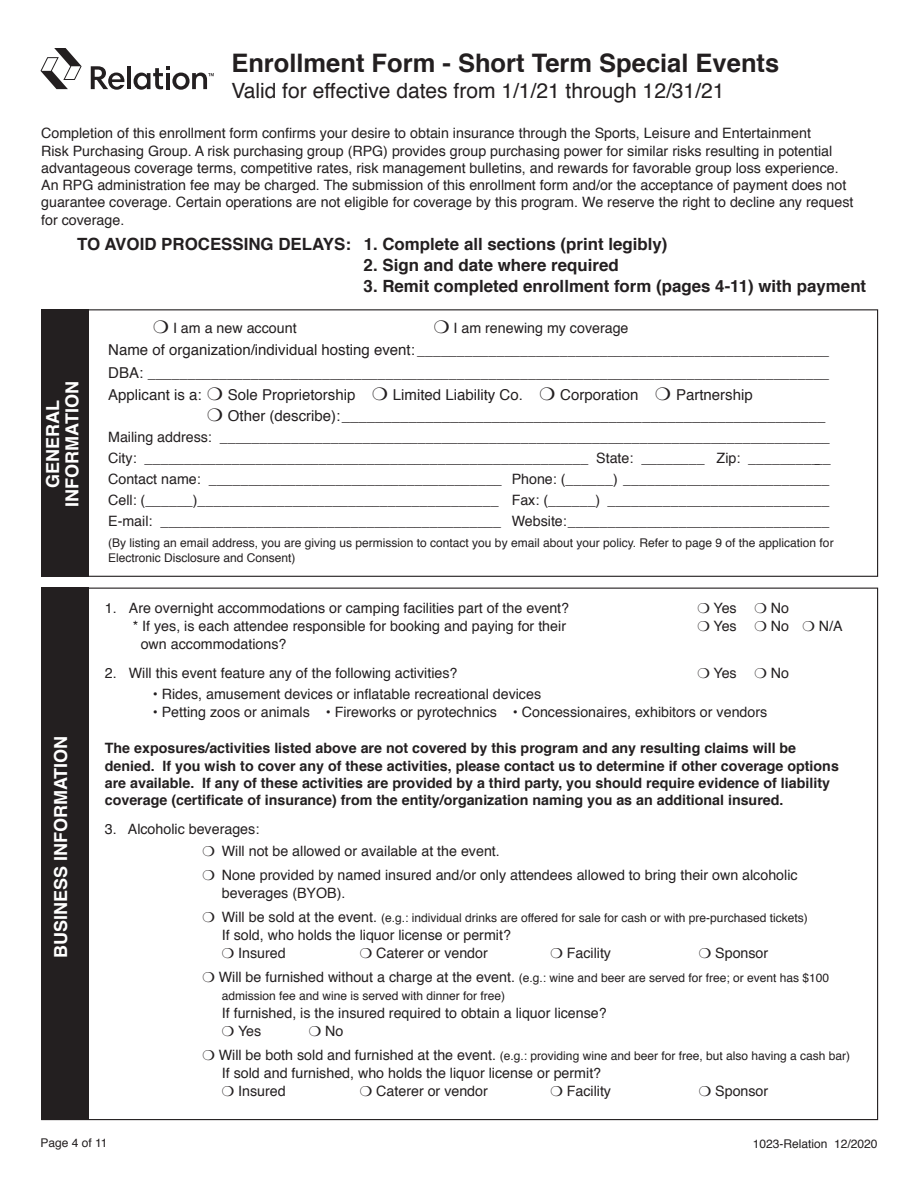
<style>
.page{position:relative;width:918px;height:1188px;background:#fff}
.page>*{position:absolute;margin:0;border:0;box-sizing:border-box;transform-origin:0 0}
.t1{font:700 25.5px "Helvetica";color:#231f20}
.t2{font:21px "Helvetica";color:#231f20}
.t3{font:700 18px/19.5px "Helvetica";color:#fff;text-align:center}
.t4{font:700 16.8px "Helvetica";color:#231f20}
.t5{font:15px/21px "Helvetica";color:#231f20}
.t6{font:14.25px/17.2px "Helvetica";color:#231f20}
.t7{font:700 14.25px/17.5px "Helvetica";color:#231f20}
.t8{font:12px/18px "Helvetica";color:#231f20}
.s1{font-size:15px}
.s2{font-size:14.25px}
</style>
<div class="page">
<svg style="left:91px;top:66px;width:33px;height:24px"></svg>
<hr style="left:127px;top:66px;width:4px;height:23px;background:#231f20">
<svg style="left:134px;top:66px;width:80px;height:24px"></svg>
<svg style="left:40px;top:48px;width:42px;height:41px"></svg>
<div style="left:41px;top:588px;width:47px;height:532px;background:#231f20"></div>
<div style="left:41px;top:309px;width:47px;height:268px;background:#231f20"></div>
<h1 class="t1" style="left:231px;top:43px;width:549px">Enrollment Form - Short Term Special Events</h1>
<h2 class="t2" style="left:231px;top:74px;width:495px">Valid for effective dates from 1/1/21 through 12/31/21</h2>
<p class="t6" style="left:41px;top:125px;width:814px">Completion of this enrollment form confirms your desire to obtain insurance through the Sports, Leisure and Entertainment<br>Risk Purchasing Group. A risk purchasing group (RPG) provides group purchasing power for similar risks resulting in potential advantageous coverage terms, competitive rates, risk management bulletins, and rewards for favorable group loss experience.<br>An RPG administration fee may be charged. The submission of this enrollment form and/or the acceptance of payment does not guarantee coverage. Certain operations are not eligible for coverage by this program. We reserve the right to decline any request for coverage.</p>
<p class="t4" style="left:77px;top:231px;width:592px">TO AVOID PROCESSING DELAYS: 1. Complete all sections (print legibly)</p>
<p class="t4" style="left:364px;top:252px;width:257px">2. Sign and date where required</p>
<p class="t4" style="left:364px;top:273px;width:504px">3. Remit completed enrollment form (pages 4-11) with payment</p>
<p class="t3" style="left:43px;top:507px;width:127px;rotate:-90deg">GENERAL<br>INFORMATION</p>
<p class="t3" style="left:51px;top:958px;width:224px;rotate:-90deg">BUSINESS INFORMATION</p>
<p class="t6" style="left:108px;top:317px;width:723px;line-height:22.5px;text-indent:345px">I am renewing my coverage<br><span class="s1">Name of organization/individual hosting event:</span> ____________________________________________________<br><span class="s1">DBA:</span> ______________________________________________________________________________________</p>
<p class="t5" style="left:108px;top:385px;width:95px">Applicant is a:</p>
<p class="t5" style="left:228px;top:385px;width:129px">Sole Proprietorship</p>
<p class="t5" style="left:393px;top:385px;width:132px">Limited Liability Co.</p>
<p class="t5" style="left:560px;top:385px;width:80px">Corporation</p>
<p class="t6" style="left:173px;top:320px;width:125px">I am a new account</p>
<p class="t5" style="left:228px;top:385px;width:599px;text-indent:448px">Partnership<br>Other (describe):__________________________________________________________</p>
<p class="t6" style="left:108px;top:427px;width:724px;line-height:21px;text-align:justify">Mailing address: _____________________________________________________________________________ City: ________________________________________________________ State: ________ Zip: ___________ Contact name: _____________________________________ Phone: (______) __________________________ Cell: (______)______________________________________ Fax: (______) ____________________________ E-mail: ___________________________________________ Website:_________________________________</p>
<p class="t8" style="left:108px;top:536px;width:727px;line-height:15px">(By listing an email address, you are giving us permission to contact you by email about your policy. Refer to page 9 of the application for<br>Electronic Disclosure and Consent)</p>
<p class="t6" style="left:105px;top:600px;width:466px">1. Are overnight accommodations or camping facilities part of the event?</p>
<p class="t6" style="left:714px;top:600px;width:25px">Yes</p>
<p class="t6" style="left:771px;top:600px;width:20px">No</p>
<p class="t6" style="left:133px;top:618px;width:435px">* If yes, is each attendee responsible for booking and paying for their</p>
<p class="t6" style="left:714px;top:618px;width:25px">Yes</p>
<p class="t6" style="left:771px;top:618px;width:20px">No</p>
<p class="t6" style="left:819px;top:618px;width:25px">N/A</p>
<p class="t6" style="left:141px;top:636px;width:147px">own accommodations?</p>
<p class="t6" style="left:105px;top:665px;width:354px">2. Will this event feature any of the following activities?</p>
<p class="t6" style="left:714px;top:665px;width:25px">Yes</p>
<p class="t6" style="left:771px;top:665px;width:20px">No</p>
<p class="t6" style="left:153px;top:686px;width:390px">• Rides, amusement devices or inflatable recreational devices</p>
<p class="t6" style="left:153px;top:704px;width:616px">• Petting zoos or animals • Fireworks or pyrotechnics • Concessionaires, exhibitors or vendors</p>
<p class="t7" style="left:105px;top:739px;width:736px">The exposures/activities listed above are not covered by this program and any resulting claims will be denied. If you wish to cover any of these activities, please contact us to determine if other coverage options are available. If any of these activities are provided by a third party, you should require evidence of liability coverage (certificate of insurance) from the entity/organization naming you as an additional insured.</p>
<p class="t6" style="left:222px;top:818px;width:280px;line-height:22.5px;text-indent:-117px">3. Alcoholic beverages:<br>Will not be allowed or available at the event.</p>
<p class="t6" style="left:222px;top:867px;width:577px;line-height:18px">None provided by named insured and/or only attendees allowed to bring their own alcoholic beverages (BYOB).</p>
<p class="t8" style="left:222px;top:909px;width:587px"><span class="s2">Will be sold at the event.</span> (e.g.: individual drinks are offered for sale for cash or with pre-purchased tickets)</p>
<p class="t6" style="left:238px;top:927px;width:274px;line-height:18px;text-indent:-16px">If sold, who holds the liquor license or permit?<br>Insured</p>
<p class="t6" style="left:376px;top:945px;width:113px">Caterer or vendor</p>
<p class="t6" style="left:567px;top:945px;width:46px">Facility</p>
<p class="t6" style="left:715px;top:945px;width:55px">Sponsor</p>
<p class="t8" style="left:219px;top:969px;width:612px"><span class="s2">Will be furnished without a charge at the event.</span> (e.g.: wine and beer are served for free; or event has $100 admission fee and wine is served with dinner for free)</p>
<p class="t6" style="left:238px;top:1005px;width:370px;line-height:18px;text-indent:-16px">If furnished, is the insured required to obtain a liquor license?<br>Yes</p>
<p class="t6" style="left:325px;top:1023px;width:20px">No</p>
<p class="t8" style="left:219px;top:1047px;width:633px"><span class="s2">Will be both sold and furnished at the event.</span> (e.g.: providing wine and beer for free, but also having a cash bar)</p>
<p class="t6" style="left:238px;top:1065px;width:364px;line-height:18px;text-indent:-16px">If sold and furnished, who holds the liquor license or permit?<br>Insured</p>
<p class="t6" style="left:376px;top:1083px;width:113px">Caterer or vendor</p>
<p class="t6" style="left:567px;top:1083px;width:46px">Facility</p>
<p class="t6" style="left:715px;top:1083px;width:55px">Sponsor</p>
<p class="t8" style="left:40px;top:1134px;width:69px">Page 4 of 11</p>
<p class="t8" style="left:753px;top:1135px;width:126px">1023-Relation 12/2020</p>
</div>
